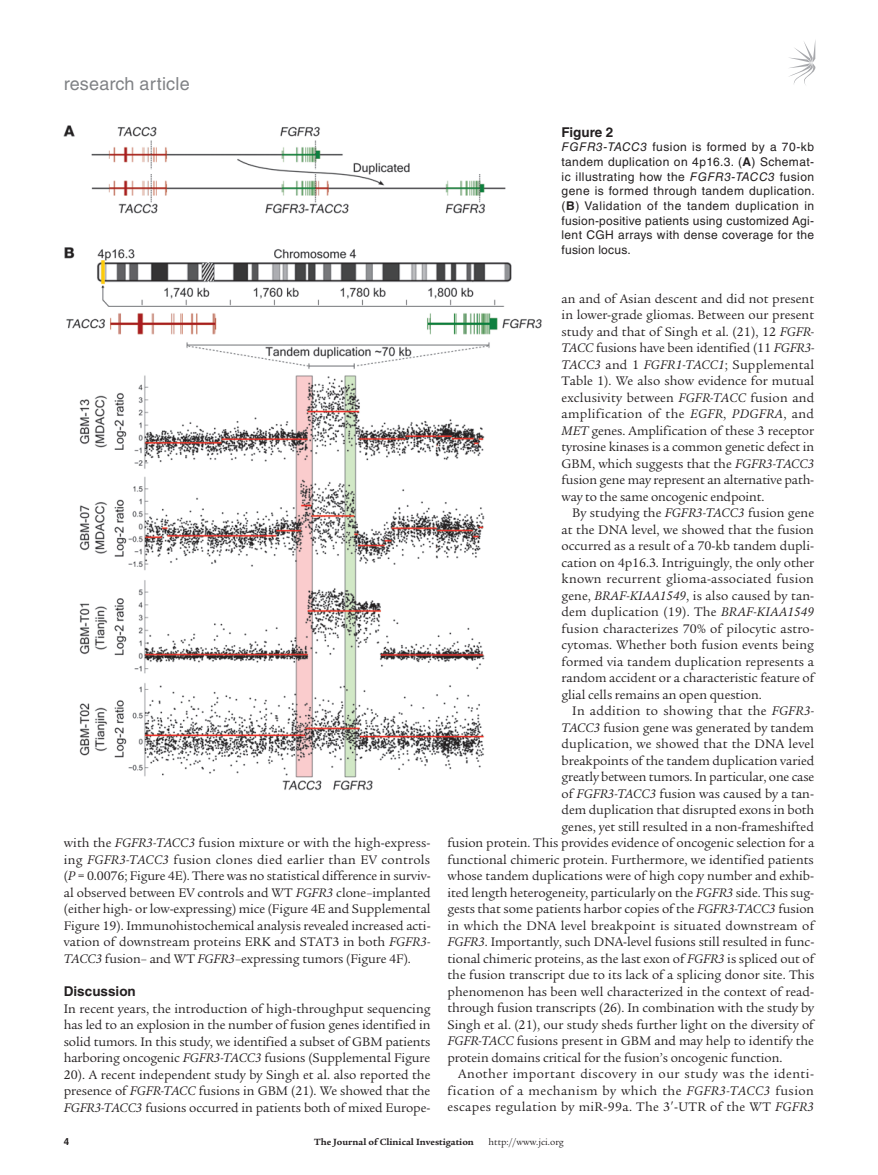
<style>
.page{position:relative;width:878px;height:1175px;background:#fff}
.page>*{position:absolute;margin:0;border:0;box-sizing:border-box;transform-origin:0 0}
.t1{font:18px "Helvetica LT Std";letter-spacing:.01em;color:#808285}
.t2{font:13.5px/16.5px "Legacy Serif Std";letter-spacing:-.005em;color:#231f20;text-align:justify}
.t3{font:13.5px "Legacy Serif Std";letter-spacing:.035em;color:#231f20}
.t4{font:13.5px "Legacy Serif Std";letter-spacing:.015em;color:#231f20}
.t5{font:13.5px "Legacy Serif Std";letter-spacing:.025em;color:#231f20}
.t6{font:700 13.5px "Helvetica LT Std";color:#231f20}
.t7{font:12px/14.7px "Helvetica LT Std";letter-spacing:.03em;color:#231f20;text-align:justify}
.t8{font:700 9.75px "Legacy Serif Std";color:#231f20}
.t9{font:9.75px "Legacy Serif Std";color:#231f20}
.t10{font:700 9.75px "Helvetica LT Std";color:#231f20}
.s1{font-style:italic}
.s2{font-weight:700}
</style>
<div class="page">
<svg style="left:789px;top:42px;width:26px;height:43px"></svg>
<img style="left:64px;top:126px;width:478px;height:665px">
<h1 class="t1" style="left:64px;top:73px;width:127px">research article</h1>
<p class="t2" style="left:64px;top:835px;width:368px">with the <span class="s1">FGFR3-TACC3</span> fusion mixture or with the high-express&shy;ing <span class="s1">FGFR3-TACC3</span> fusion clones died earlier than EV controls (<span class="s1">P</span> = 0.0076; Figure 4E). There was no statistical difference in surviv&shy;al observed between EV controls and WT <span class="s1">FGFR3</span> clone–implanted (either high- or low-expressing) mice (Figure 4E and Supplemental Figure 19). Immunohistochemical analysis revealed increased acti&shy;vation of downstream proteins ERK and STAT3 in both <span class="s1">FGFR3- TACC3</span> fusion– and WT <span class="s1">FGFR3</span>–expressing tumors (Figure 4F).</p>
<p class="t6" style="left:64px;top:983px;width:74px">Discussion</p>
<p class="t2" style="left:64px;top:1000px;width:368px">In recent years, the introduction of high-throughput sequencing has led to an explosion in the number of fusion genes identified in solid tumors. In this study, we identified a subset of GBM patients harboring oncogenic <span class="s1">FGFR3-TACC3</span> fusions (Supplemental Figure 20). A recent independent study by Singh et al. also reported the presence of <span class="s1">FGFR-TACC</span> fusions in GBM (21). We showed that the <span class="s1">FGFR3-TACC3</span> fusions occurred in patients both of mixed Europe-</p>
<p class="t6" style="left:561px;top:123px;width:53px">Figure 2</p>
<p class="t7" style="left:561px;top:140px;width:255px"><span class="s1">FGFR3-TACC3</span> fusion is formed by a 70-kb tandem duplication on 4p16.3. (<span class="s2">A</span>) Schemat&shy;ic illustrating how the <span class="s1">FGFR3-TACC3</span> fusion gene is formed through tandem duplication. (<span class="s2">B</span>) Validation of the tandem duplication in fusion-positive patients using customized Agi&shy;lent CGH arrays with dense coverage for the fusion locus.</p>
<p class="t2" style="left:561px;top:290px;width:254px">an and of Asian descent and did not present in lower-grade gliomas. Between our present study and that of Singh et al. (21), 12 <span class="s1">FGFR-TACC</span> fusions have been identified (11 <span class="s1">FGFR3- TACC3</span> and 1 <span class="s1">FGFR1-TACC1</span>; Supplemental Table 1). We also show evidence for mutual exclusivity between <span class="s1">FGFR-TACC</span> fusion and amplification of the <span class="s1">EGFR</span>, <span class="s1">PDGFRA</span>, and <span class="s1">MET</span> genes. Amplification of these 3 receptor tyrosine kinases is a common genetic defect in GBM, which suggests that the <span class="s1">FGFR3-TACC3 </span>fusion gene may represent an alternative path&shy;way to the same oncogenic endpoint.</p>
<p class="t2" style="left:561px;top:505px;width:254px;text-indent:11px">By studying the <span class="s1">FGFR3-TACC3</span> fusion gene at the DNA level, we showed that the fusion occurred as a result of a 70-kb tandem dupli&shy;cation on 4p16.3. Intriguingly, the only other known recurrent glioma-associated fusion gene, <span class="s1">BRAF-KIAA1549</span>, is also caused by tan&shy;dem duplication (19). The <span class="s1">BRAF-KIAA1549 </span>fusion characterizes 70% of pilocytic astro&shy;cytomas. Whether both fusion events being formed via tandem duplication represents a random accident or a characteristic feature of glial cells remains an open question.</p>
<p class="t5" style="left:572px;top:703px;width:243px">In addition to showing that the <span class="s1">FGFR3-</span></p>
<p class="t2" style="left:561px;top:719px;width:254px"><span class="s1">TACC3</span> fusion gene was generated by tandem</p>
<p class="t4" style="left:561px;top:736px;width:254px">duplication, we showed that the DNA level</p>
<p class="t2" style="left:561px;top:752px;width:254px">breakpoints of the tandem duplication varied</p>
<p class="t2" style="left:561px;top:769px;width:254px">greatly between tumors. In particular, one case</p>
<p class="t2" style="left:561px;top:785px;width:254px">of <span class="s1">FGFR3-TACC3</span> fusion was caused by a tan-</p>
<p class="t2" style="left:561px;top:802px;width:254px">dem duplication that disrupted exons in both</p>
<p class="t2" style="left:561px;top:818px;width:254px">genes, yet still resulted in a non-frameshifted</p>
<p class="t2" style="left:447px;top:835px;width:368px">fusion protein. This provides evidence of oncogenic selection for a</p>
<p class="t2" style="left:447px;top:851px;width:368px">functional chimeric protein. Furthermore, we identified patients</p>
<p class="t2" style="left:447px;top:868px;width:368px">whose tandem duplications were of high copy number and exhib-</p>
<p class="t2" style="left:447px;top:884px;width:368px">ited length heterogeneity, particularly on the <span class="s1">FGFR3</span> side. This sug-</p>
<p class="t2" style="left:447px;top:901px;width:368px">gests that some patients harbor copies of the <span class="s1">FGFR3-TACC3</span> fusion</p>
<p class="t4" style="left:447px;top:918px;width:368px">in which the DNA level breakpoint is situated downstream of</p>
<p class="t2" style="left:447px;top:934px;width:368px"><span class="s1">FGFR3</span>. Importantly, such DNA-level fusions still resulted in func-</p>
<p class="t2" style="left:447px;top:950px;width:368px">tional chimeric proteins, as the last exon of <span class="s1">FGFR3</span> is spliced out of</p>
<p class="t2" style="left:447px;top:967px;width:368px">the fusion transcript due to its lack of a splicing donor site. This</p>
<p class="t2" style="left:447px;top:983px;width:368px">phenomenon has been well characterized in the context of read-</p>
<p class="t2" style="left:447px;top:1000px;width:368px">through fusion transcripts (26). In combination with the study by</p>
<p class="t2" style="left:447px;top:1016px;width:368px">Singh et al. (21), our study sheds further light on the diversity of</p>
<p class="t2" style="left:447px;top:1033px;width:368px"><span class="s1">FGFR-TACC</span> fusions present in GBM and may help to identify the</p>
<p class="t2" style="left:447px;top:1049px;width:336px">protein domains critical for the fusion’s oncogenic function.</p>
<p class="t3" style="left:458px;top:1066px;width:357px">Another important discovery in our study was the identi-</p>
<p class="t3" style="left:447px;top:1083px;width:368px">fication of a mechanism by which the <span class="s1">FGFR3-TACC3</span> fusion</p>
<p class="t5" style="left:447px;top:1099px;width:368px">escapes regulation by miR-99a. The 3 -UTR of the WT <span class="s1">FGFR3</span></p>
<p class="t10" style="left:64px;top:1135px;width:7px">4</p>
<p class="t8" style="left:314px;top:1135px;width:161px">The Journal of Clinical Investigation</p>
<p class="t9" style="left:488px;top:1136px;width:77px">http://www.jci.org</p>
</div>
